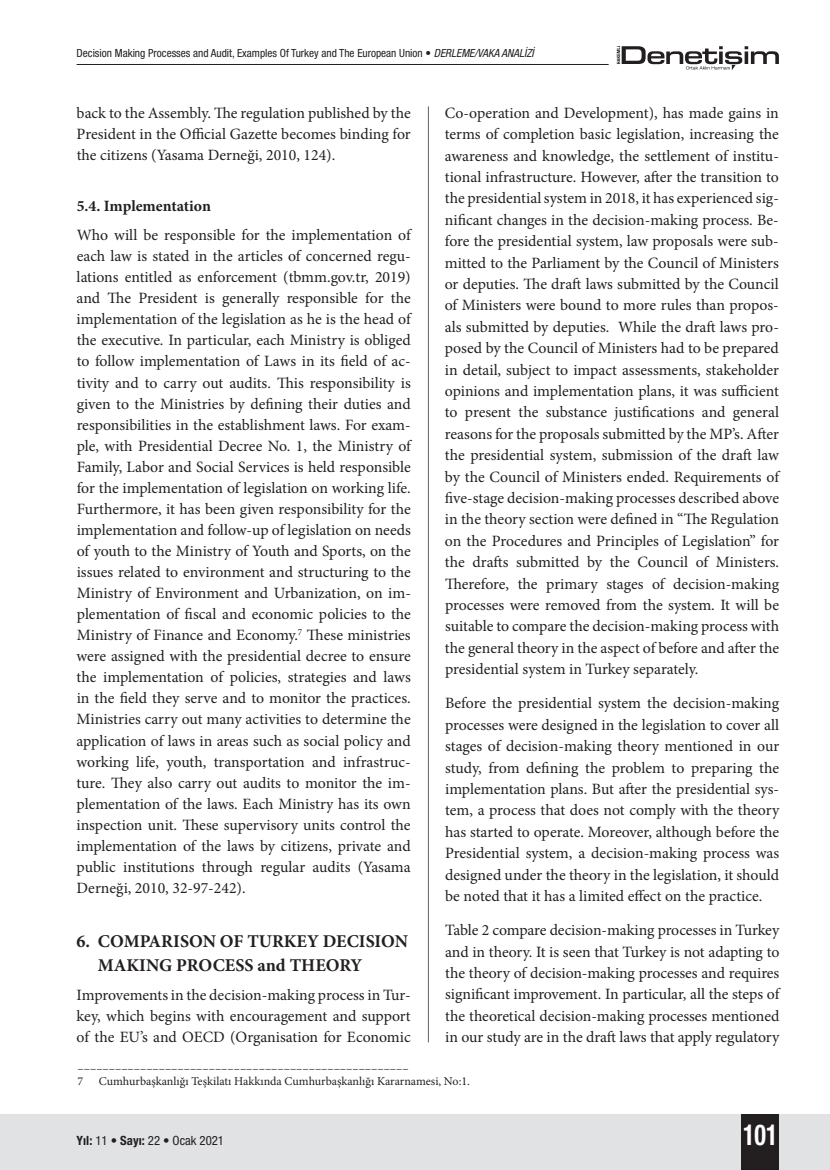
<style>
.page{position:relative;width:830px;height:1170px;background:#fff}
.page>*{position:absolute;margin:0;border:0;box-sizing:border-box;transform-origin:0 0}
.t1{font:700 condensed 28.8px "Helvetica Neue LT Pro";color:#fff;scale:.83 1}
.t2{font:700 18px/24px "Minion Pro";color:#231f20}
.t3{font:15.75px/21.5px "Minion Pro";letter-spacing:-.005em;color:#231f20;text-align:justify}
.t4{font:700 15.75px "Minion Pro";letter-spacing:-.005em;color:#231f20}
.t5{font:condensed 12.75px "Helvetica Neue LT Pro";color:#231f20}
.t6{font:12px "Minion Pro";color:#231f20}
.t7{font:condensed 11.25px "Helvetica Neue LT Pro";color:#231f20}
.s1{font-style:italic}
.s2{font-weight:700}
</style>
<div class="page">
<hr style="left:428px;top:106px;width:1px;height:936px;background:#636366">
<hr style="left:77px;top:64px;width:531px;height:1px;background:#231f20">
<svg style="left:616px;top:46px;width:162px;height:24px"></svg>
<div style="left:0;top:1114px;width:829px;height:55px;background:#e1e2e4"></div>
<div style="left:741px;top:1114px;width:37px;height:55px;background:#231f20"></div>
<p class="t7" style="left:77px;top:47px;width:458px">Decision Making Processes and Audit, Examples Of Turkey and The European Union • <span class="s1">DERLEME/VAKA ANALİZİ</span></p>
<p class="t3" style="left:77px;top:102px;width:335px;line-height:21px">back to the Assembly. The regulation published by the President in the Official Gazette becomes binding for the citizens (Yasama Derneği, 2010, 124).</p>
<p class="t4" style="left:77px;top:194px;width:136px">5.4. Implementation</p>
<p class="t3" style="left:76px;top:225px;width:336px;line-height:21px">Who will be responsible for the implementation of each law is stated in the articles of concerned regu&shy;lations entitled as enforcement (tbmm.gov.tr, 2019) and The President is generally responsible for the implementation of the legislation as he is the head of the executive. In particular, each Ministry is obliged to follow implementation of Laws in its field of ac&shy;tivity and to carry out audits. This responsibility is given to the Ministries by defining their duties and responsibilities in the establishment laws. For exam&shy;ple, with Presidential Decree No. 1, the Ministry of Family, Labor and Social Services is held responsible for the implementation of legislation on working life.<br>Furthermore, it has been given responsibility for the implementation and follow-up of legislation on needs of youth to the Ministry of Youth and Sports, on the issues related to environment and structuring to the Ministry of Environment and Urbanization, on im&shy;plementation of fiscal and economic policies to the Ministry of Finance and Economy.<sup>7</sup> These ministries were assigned with the presidential decree to ensure the implementation of policies, strategies and laws in the field they serve and to monitor the practices.<br>Ministries carry out many activities to determine the application of laws in areas such as social policy and working life, youth, transportation and infrastruc&shy;ture. They also carry out audits to monitor the im&shy;plementation of the laws. Each Ministry has its own inspection unit. These supervisory units control the implementation of the laws by citizens, private and public institutions through regular audits (Yasama Derneği, 2010, 32-97-242).</p>
<p class="t2" style="left:98px;top:928px;width:311px;text-indent:-21px">6. COMPARISON OF TURKEY DECISION<br>MAKING PROCESS and THEORY</p>
<p class="t3" style="left:77px;top:984px;width:335px;line-height:21px">Improvements in the decision-making process in Tur&shy;key, which begins with encouragement and support of the EU’s and OECD (Organisation for Economic</p>
<p class="t3" style="left:444px;top:102px;width:336px">Co-operation and Development), has made gains in terms of completion basic legislation, increasing the awareness and knowledge, the settlement of institu&shy;tional infrastructure. However, after the transition to the presidential system in 2018, it has experienced sig&shy;nificant changes in the decision-making process. Be&shy;fore the presidential system, law proposals were sub&shy;mitted to the Parliament by the Council of Ministers or deputies. The draft laws submitted by the Council of Ministers were bound to more rules than propos&shy;als submitted by deputies. While the draft laws pro&shy;posed by the Council of Ministers had to be prepared in detail, subject to impact assessments, stakeholder opinions and implementation plans, it was sufficient to present the substance justifications and general reasons for the proposals submitted by the MP’s. After the presidential system, submission of the draft law by the Council of Ministers ended. Requirements of five-stage decision-making processes described above in the theory section were defined in “The Regulation on the Procedures and Principles of Legislation” for the drafts submitted by the Council of Ministers.<br>Therefore, the primary stages of decision-making processes were removed from the system. It will be suitable to compare the decision-making process with the general theory in the aspect of before and after the presidential system in Turkey separately.</p>
<p class="t3" style="left:445px;top:692px;width:335px">Before the presidential system the decision-making processes were designed in the legislation to cover all stages of decision-making theory mentioned in our study, from defining the problem to preparing the implementation plans. But after the presidential sys&shy;tem, a process that does not comply with the theory has started to operate. Moreover, although before the Presidential system, a decision-making process was designed under the theory in the legislation, it should be noted that it has a limited effect on the practice.</p>
<p class="t3" style="left:445px;top:919px;width:335px">Table 2 compare decision-making processes in Turkey and in theory. It is seen that Turkey is not adapting to the theory of decision-making processes and requires significant improvement. In particular, all the steps of the theoretical decision-making processes mentioned in our study are in the draft laws that apply regulatory</p>
<p class="t6" style="left:78px;top:1072px;width:7px">7</p>
<p class="t6" style="left:99px;top:1072px;width:372px">Cumhurbaşkanlığı Teşkilatı Hakkında Cumhurbaşkanlığı Kararnamesi, No:1.</p>
<p class="t5" style="left:77px;top:1133px;width:149px"><span class="s2">Yıl:</span> 11 <span class="s2">• Sayı:</span> 22 <span class="s2">•</span> Ocak 2021</p>
<h1 class="t1" style="left:742px;top:1117px;width:43px">101</h1>
</div>
